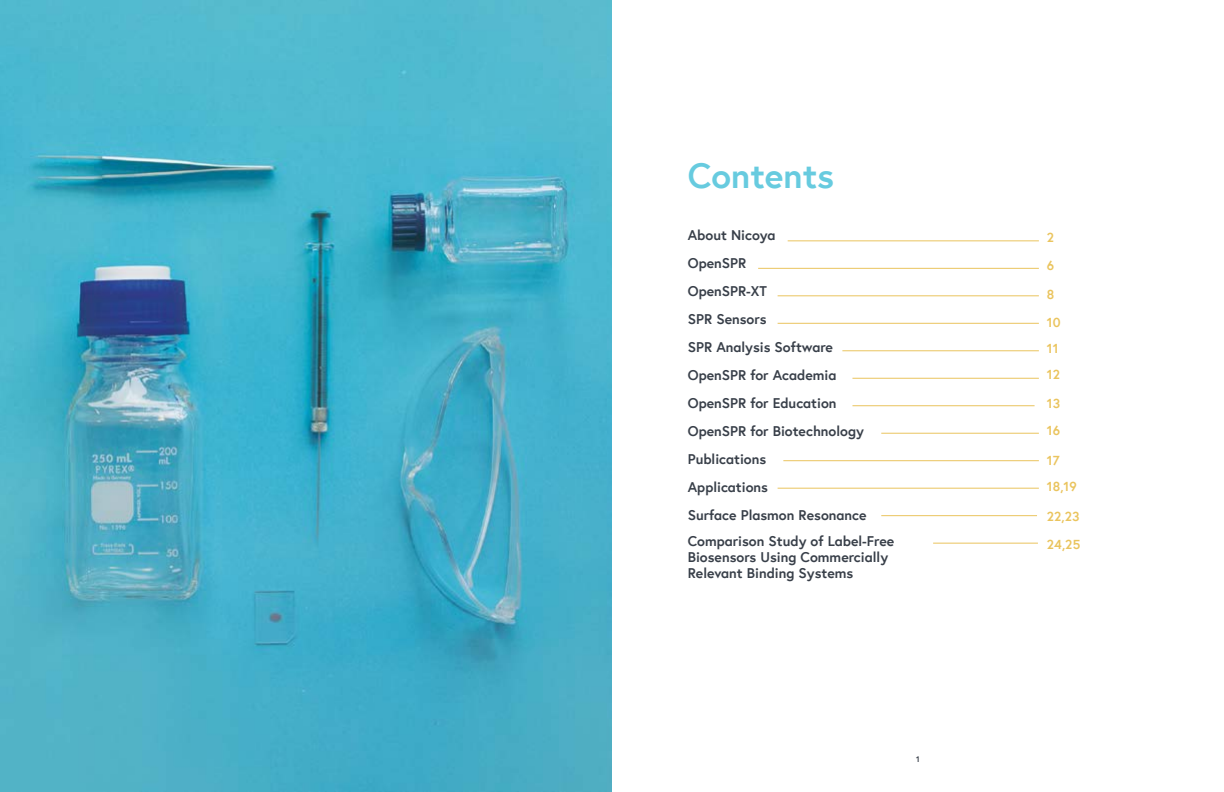
<style>
.page{position:relative;width:1224px;height:792px;background:#fff}
.page>*{position:absolute;margin:0;border:0;box-sizing:border-box;transform-origin:0 0}
.t1{font:700 35px "Europa";color:#67cbdf}
.t2{font:700 14px/28px "Europa";color:#383f49}
.t3{font:700 13px/28px "Europa";letter-spacing:.01em;color:#eac45e}
.t4{font:700 8px "Europa";color:#383f49}
</style>
<div class="page">
<img style="left:0;top:0;width:612px;height:792px">
<hr style="left:788px;top:240px;width:251px;height:1px;background:#eac45e">
<hr style="left:778px;top:295px;width:261px;height:1px;background:#eac45e">
<hr style="left:778px;top:323px;width:261px;height:1px;background:#eac45e">
<hr style="left:842px;top:350px;width:197px;height:1px;background:#eac45e">
<hr style="left:852px;top:378px;width:187px;height:1px;background:#eac45e">
<hr style="left:852px;top:405px;width:183px;height:1px;background:#eac45e">
<hr style="left:881px;top:433px;width:158px;height:1px;background:#eac45e">
<hr style="left:783px;top:460px;width:256px;height:1px;background:#eac45e">
<hr style="left:778px;top:488px;width:261px;height:1px;background:#eac45e">
<hr style="left:881px;top:515px;width:156px;height:1px;background:#eac45e">
<hr style="left:933px;top:543px;width:105px;height:1px;background:#eac45e">
<hr style="left:758px;top:268px;width:281px;height:1px;background:#eac45e">
<h1 class="t1" style="left:688px;top:152px;width:148px">Contents</h1>
<p class="t2" style="left:688px;top:220px;width:180px">About Nicoya<br>OpenSPR<br>OpenSPR-XT<br>SPR Sensors<br>SPR Analysis Software<br>OpenSPR for Academia<br>OpenSPR for Education<br>OpenSPR for Biotechnology<br>Publications<br>Applications<br>Surface Plasmon Resonance</p>
<p class="t2" style="left:688px;top:532px;width:208px;line-height:16px">Comparison Study of Label-Free<br>Biosensors Using Commercially<br>Relevant Binding Systems</p>
<p class="t4" style="left:916px;top:753px;width:5px">1</p>
<p class="t3" style="left:1047px;top:223px;width:9px">2<br>6</p>
<p class="t3" style="left:1047px;top:280px;width:15px">8<br>10</p>
<p class="t3" style="left:1047px;top:335px;width:15px;line-height:26px">11<br>12</p>
<p class="t3" style="left:1047px;top:389px;width:15px;line-height:27px">13<br>16</p>
<p class="t3" style="left:1047px;top:447px;width:32px;line-height:26px">17<br>18,19</p>
<p class="t3" style="left:1047px;top:502px;width:35px">22,23<br>24,25</p>
</div>
